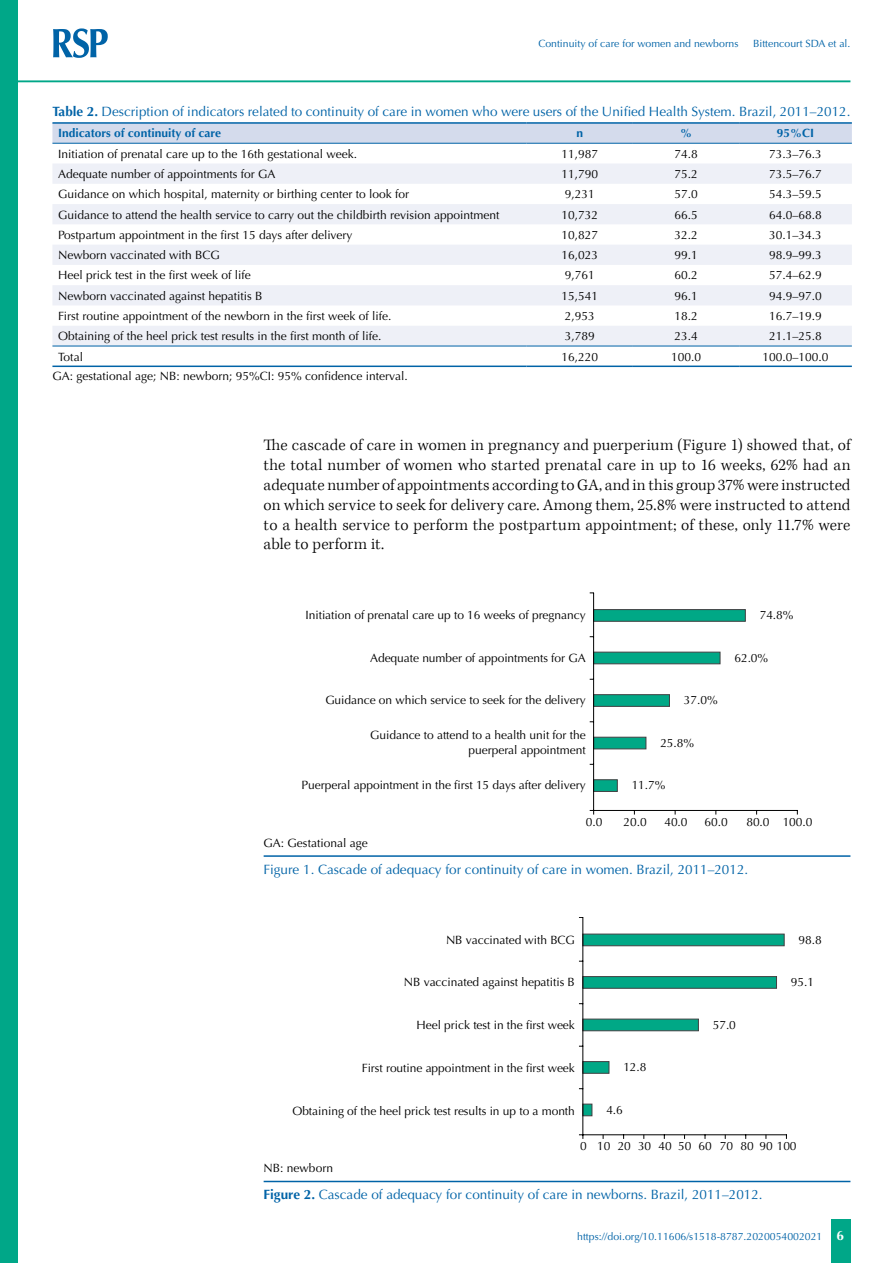
<style>
.page{position:relative;width:893px;height:1263px;background:#fff}
.page>*{position:absolute;margin:0;border:0;box-sizing:border-box;transform-origin:0 0}
.t1{font:300 16.5px/19.8px "Kepler Std";letter-spacing:.01em;color:#000;text-align:justify}
.t2{font:13.5px "Optima LT Std";color:#0063a7}
.t3{font:700 13.5px "Optima LT Std";color:#fff}
.t4{font:12px "Optima LT Std";color:#000}
.t5{font:12px/14.4px "Optima";letter-spacing:-.005em;color:#000;text-align:right}
.t6{font:700 12px "Optima LT Std";color:#0063a7}
.t7{font:10.5px "Optima LT Std";color:#0063a7}
.s1{font-weight:700}
</style>
<div class="page">
<div style="left:831px;top:1220px;width:20px;height:43px;background:#00a788"></div>
<div style="left:0;top:0;width:18px;height:1263px;background:#00a788"></div>
<svg style="left:53px;top:28px;width:55px;height:30px"></svg>
<hr style="left:18px;top:80px;width:832px;height:2px;background:#00a788">
<div style="left:52px;top:124px;width:800px;height:19px;background:#d4dbec"></div>
<svg style="left:52px;top:164px;width:800px;height:182px;fill:#eef0f7"></svg>
<hr style="left:52px;top:122px;width:475px;height:2px;background:#0063a7">
<hr style="left:527px;top:122px;width:106px;height:2px;background:#0063a7">
<hr style="left:633px;top:122px;width:106px;height:2px;background:#0063a7">
<hr style="left:739px;top:122px;width:113px;height:2px;background:#0063a7">
<hr style="left:52px;top:143px;width:475px;height:1px;background:#0063a7">
<hr style="left:527px;top:143px;width:106px;height:1px;background:#0063a7">
<hr style="left:633px;top:143px;width:106px;height:1px;background:#0063a7">
<hr style="left:739px;top:143px;width:113px;height:1px;background:#0063a7">
<hr style="left:52px;top:366px;width:475px;height:1px;background:#0063a7">
<hr style="left:527px;top:366px;width:106px;height:1px;background:#0063a7">
<hr style="left:633px;top:366px;width:106px;height:1px;background:#0063a7">
<hr style="left:739px;top:366px;width:113px;height:1px;background:#0063a7">
<hr style="left:52px;top:346px;width:475px;height:1px;background:#0063a7">
<hr style="left:527px;top:346px;width:106px;height:1px;background:#0063a7">
<hr style="left:633px;top:346px;width:106px;height:1px;background:#0063a7">
<hr style="left:739px;top:346px;width:113px;height:1px;background:#0063a7">
<hr style="left:264px;top:855px;width:586px;height:2px;background:#0063a7">
<div style="left:593px;top:609px;width:153px;height:13px;background:#00a886;border:1px solid #414042"></div>
<div style="left:593px;top:652px;width:127px;height:12px;background:#00a886;border:1px solid #414042"></div>
<div style="left:593px;top:694px;width:77px;height:13px;background:#00a886;border:1px solid #414042"></div>
<div style="left:593px;top:737px;width:53px;height:12px;background:#00a886;border:1px solid #414042"></div>
<div style="left:593px;top:779px;width:25px;height:13px;background:#00a886;border:1px solid #414042"></div>
<hr style="left:593px;top:593px;width:1px;height:217px;background:#000">
<hr style="left:593px;top:810px;width:205px;height:1px;background:#000">
<hr style="left:264px;top:1181px;width:586px;height:1px;background:#0063a7">
<div style="left:582px;top:934px;width:202px;height:12px;background:#00a886;border:1px solid #414042"></div>
<div style="left:582px;top:976px;width:195px;height:13px;background:#00a886;border:1px solid #414042"></div>
<div style="left:582px;top:1019px;width:117px;height:12px;background:#00a886;border:1px solid #414042"></div>
<div style="left:582px;top:1061px;width:27px;height:13px;background:#00a886;border:1px solid #414042"></div>
<div style="left:582px;top:1104px;width:10px;height:12px;background:#00a886;border:1px solid #414042"></div>
<hr style="left:582px;top:917px;width:1px;height:218px;background:#000">
<hr style="left:582px;top:1134px;width:205px;height:1px;background:#000">
<p class="t7" style="left:538px;top:37px;width:202px">Continuity of care for women and newborns</p>
<p class="t7" style="left:753px;top:37px;width:99px">Bittencourt SDA et al.</p>
<p class="t2" style="left:52px;top:104px;width:799px"><span class="s1">Table 2.</span> Description of indicators related to continuity of care in women who were users of the Unified Health System. Brazil, 2011–2012.</p>
<p class="t6" style="left:58px;top:126px;width:164px">Indicators of continuity of care</p>
<p class="t6" style="left:576px;top:126px;width:8px">n</p>
<p class="t6" style="left:680px;top:126px;width:13px">%</p>
<p class="t6" style="left:777px;top:126px;width:39px">95%CI</p>
<p class="t4" style="left:58px;top:147px;width:300px">Initiation of prenatal care up to the 16th gestational week.</p>
<p class="t4" style="left:561px;top:147px;width:38px">11,987</p>
<p class="t4" style="left:674px;top:147px;width:25px">74.8</p>
<p class="t4" style="left:769px;top:147px;width:54px">73.3–76.3</p>
<p class="t4" style="left:58px;top:167px;width:219px">Adequate number of appointments for GA</p>
<p class="t4" style="left:561px;top:167px;width:38px">11,790</p>
<p class="t4" style="left:674px;top:167px;width:25px">75.2</p>
<p class="t4" style="left:769px;top:167px;width:54px">73.5–76.7</p>
<p class="t4" style="left:58px;top:187px;width:353px">Guidance on which hospital, maternity or birthing center to look for</p>
<p class="t4" style="left:565px;top:187px;width:32px">9,231</p>
<p class="t4" style="left:674px;top:187px;width:25px">57.0</p>
<p class="t4" style="left:769px;top:187px;width:54px">54.3–59.5</p>
<p class="t4" style="left:58px;top:208px;width:443px">Guidance to attend the health service to carry out the childbirth revision appointment</p>
<p class="t4" style="left:561px;top:208px;width:38px">10,732</p>
<p class="t4" style="left:674px;top:208px;width:25px">66.5</p>
<p class="t4" style="left:769px;top:208px;width:54px">64.0–68.8</p>
<p class="t4" style="left:58px;top:228px;width:296px">Postpartum appointment in the first 15 days after delivery</p>
<p class="t4" style="left:561px;top:228px;width:38px">10,827</p>
<p class="t4" style="left:674px;top:228px;width:25px">32.2</p>
<p class="t4" style="left:769px;top:228px;width:54px">30.1–34.3</p>
<p class="t4" style="left:58px;top:248px;width:163px">Newborn vaccinated with BCG</p>
<p class="t4" style="left:561px;top:248px;width:38px">16,023</p>
<p class="t4" style="left:674px;top:248px;width:25px">99.1</p>
<p class="t4" style="left:769px;top:248px;width:54px">98.9–99.3</p>
<p class="t4" style="left:58px;top:268px;width:194px">Heel prick test in the first week of life</p>
<p class="t4" style="left:565px;top:268px;width:32px">9,761</p>
<p class="t4" style="left:674px;top:268px;width:25px">60.2</p>
<p class="t4" style="left:769px;top:268px;width:54px">57.4–62.9</p>
<p class="t4" style="left:58px;top:289px;width:206px">Newborn vaccinated against hepatitis B</p>
<p class="t4" style="left:561px;top:289px;width:38px">15,541</p>
<p class="t4" style="left:674px;top:289px;width:25px">96.1</p>
<p class="t4" style="left:769px;top:289px;width:54px">94.9–97.0</p>
<p class="t4" style="left:58px;top:309px;width:335px">First routine appointment of the newborn in the first week of life.</p>
<p class="t4" style="left:565px;top:309px;width:32px">2,953</p>
<p class="t4" style="left:674px;top:309px;width:25px">18.2</p>
<p class="t4" style="left:769px;top:309px;width:54px">16.7–19.9</p>
<p class="t4" style="left:58px;top:329px;width:325px">Obtaining of the heel prick test results in the first month of life.</p>
<p class="t4" style="left:565px;top:329px;width:32px">3,789</p>
<p class="t4" style="left:674px;top:329px;width:25px">23.4</p>
<p class="t4" style="left:769px;top:329px;width:54px">21.1–25.8</p>
<p class="t4" style="left:58px;top:350px;width:26px">Total</p>
<p class="t4" style="left:561px;top:350px;width:38px">16,220</p>
<p class="t4" style="left:671px;top:350px;width:32px">100.0</p>
<p class="t4" style="left:762px;top:350px;width:68px">100.0–100.0</p>
<p class="t4" style="left:52px;top:369px;width:357px">GA: gestational age; NB: newborn; 95%CI: 95% confidence interval.</p>
<p class="t1" style="left:264px;top:436px;width:588px">The cascade of care in women in pregnancy and puerperium (Figure 1) showed that, of the total number of women who started prenatal care in up to 16 weeks, 62% had an adequate number of appointments according to GA, and in this group 37% were instructed on which service to seek for delivery care. Among them, 25.8% were instructed to attend to a health service to perform the postpartum appointment; of these, only 11.7% were able to perform it.</p>
<p class="t5" style="left:306px;top:608px;width:282px">Initiation of prenatal care up to 16 weeks of pregnancy</p>
<p class="t5" style="left:370px;top:651px;width:217px">Adequate number of appointments for GA</p>
<p class="t5" style="left:734px;top:651px;width:35px">62.0%</p>
<p class="t5" style="left:325px;top:693px;width:262px">Guidance on which service to seek for the delivery</p>
<p class="t5" style="left:684px;top:693px;width:35px">37.0%</p>
<p class="t5" style="left:660px;top:736px;width:35px">25.8%</p>
<p class="t5" style="left:760px;top:608px;width:35px">74.8%</p>
<p class="t5" style="left:370px;top:728px;width:217px">Guidance to attend to a health unit for the puerperal appointment</p>
<p class="t5" style="left:302px;top:778px;width:286px">Puerperal appointment in the first 15 days after delivery</p>
<p class="t5" style="left:632px;top:778px;width:35px">11.7%</p>
<p class="t5" style="left:586px;top:815px;width:18px">0.0</p>
<p class="t5" style="left:623px;top:815px;width:25px">20.0</p>
<p class="t5" style="left:664px;top:815px;width:25px">40.0</p>
<p class="t5" style="left:704px;top:815px;width:25px">60.0</p>
<p class="t5" style="left:746px;top:815px;width:68px">80.0 100.0</p>
<p class="t4" style="left:264px;top:836px;width:106px">GA: Gestational age</p>
<p class="t2" style="left:264px;top:861px;width:486px">Figure 1. Cascade of adequacy for continuity of care in women. Brazil, 2011–2012.</p>
<p class="t5" style="left:446px;top:933px;width:130px">NB vaccinated with BCG</p>
<p class="t5" style="left:404px;top:975px;width:173px">NB vaccinated against hepatitis B</p>
<p class="t5" style="left:791px;top:975px;width:25px">95.1</p>
<p class="t5" style="left:417px;top:1018px;width:160px">Heel prick test in the first week</p>
<p class="t5" style="left:713px;top:1018px;width:25px">57.0</p>
<p class="t5" style="left:362px;top:1061px;width:215px">First routine appointment in the first week</p>
<p class="t5" style="left:623px;top:1060px;width:25px">12.8</p>
<p class="t5" style="left:292px;top:1104px;width:284px">Obtaining of the heel prick test results in up to a month</p>
<p class="t5" style="left:606px;top:1103px;width:18px">4.6</p>
<p class="t5" style="left:597px;top:1139px;width:15px">10</p>
<p class="t5" style="left:638px;top:1139px;width:15px">30</p>
<p class="t5" style="left:678px;top:1139px;width:15px">50</p>
<p class="t5" style="left:720px;top:1139px;width:15px">70</p>
<p class="t5" style="left:798px;top:933px;width:25px">98.8</p>
<p class="t5" style="left:580px;top:1139px;width:8px">0</p>
<p class="t5" style="left:618px;top:1139px;width:15px">20</p>
<p class="t5" style="left:658px;top:1139px;width:15px">40</p>
<p class="t5" style="left:699px;top:1139px;width:15px">60</p>
<p class="t5" style="left:740px;top:1139px;width:15px">80</p>
<p class="t5" style="left:759px;top:1139px;width:39px">90 100</p>
<p class="t4" style="left:264px;top:1161px;width:71px">NB: newborn</p>
<p class="t2" style="left:264px;top:1187px;width:500px"><span class="s1">Figure 2.</span> Cascade of adequacy for continuity of care in newborns. Brazil, 2011–2012.</p>
<p class="t7" style="left:577px;top:1230px;width:247px">https://doi.org/10.11606/s1518-8787.2020054002021</p>
<p class="t3" style="left:836px;top:1228px;width:9px">6</p>
</div>
